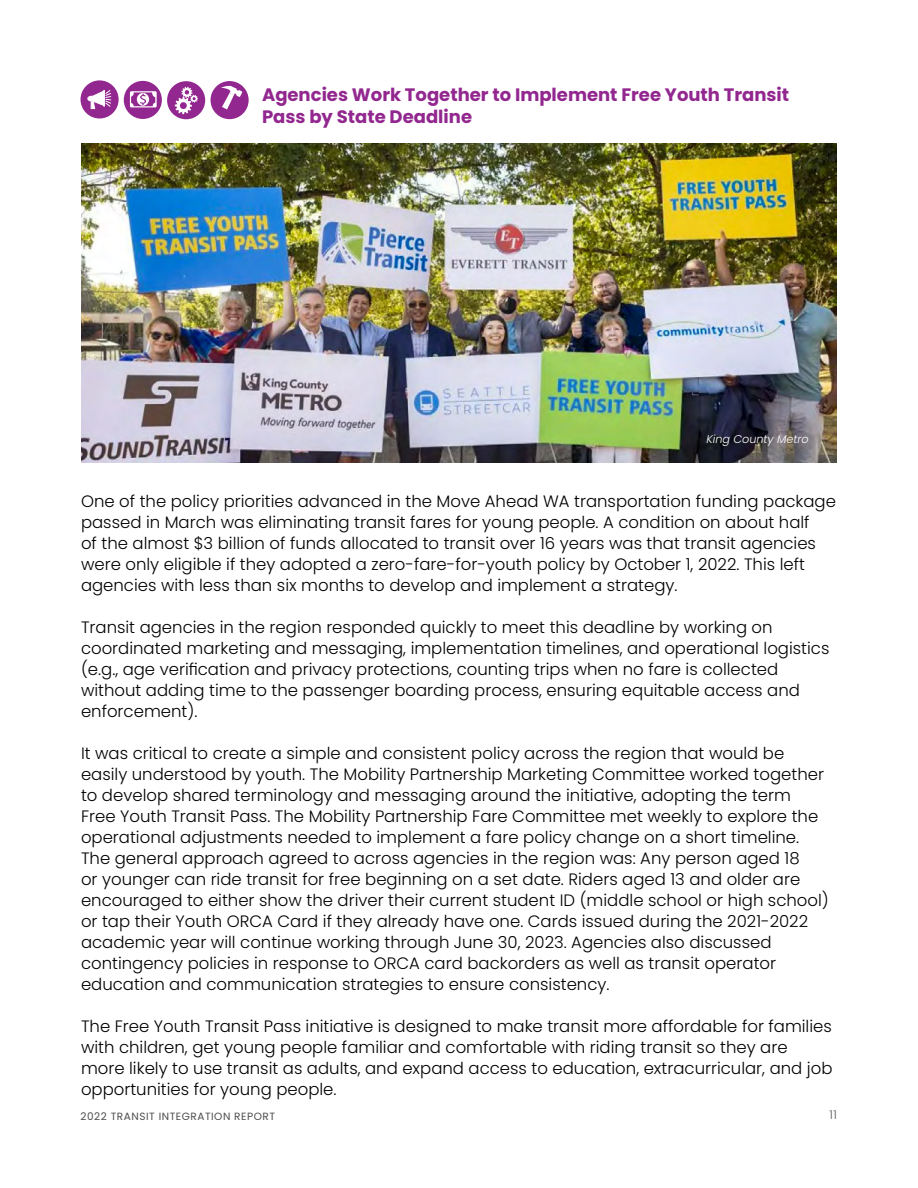
<style>
.page{position:relative;width:918px;height:1188px;background:#fff}
.page>*{position:absolute;margin:0;border:0;box-sizing:border-box;transform-origin:0 0}
.t1{font:700 18px/21.6px "Poppins";color:#92278f}
.Body{font:300 16.5px/21px "Poppins";color:#000}
.t2{font:300 12px "Poppins";color:#58595b}
.Body-2{font:italic 300 11.25px "Poppins";color:#fff}
.t3{font:10.5px "Poppins";letter-spacing:.05em;color:#4c4d4d}
</style>
<div class="page">
<div style="left:81px;top:80px;width:38px;height:39px;background:#92278f;border-radius:50%"></div>
<svg style="left:87px;top:89px;width:25px;height:21px"></svg>
<div style="left:124px;top:81px;width:38px;height:38px;background:#92278f;border-radius:50%"></div>
<svg style="left:130px;top:91px;width:27px;height:16px"></svg>
<div style="left:167px;top:81px;width:38px;height:38px;background:#92278f;border-radius:50%"></div>
<svg style="left:175px;top:87px;width:23px;height:27px"></svg>
<div style="left:211px;top:81px;width:38px;height:38px;background:#92278f;border-radius:50%"></div>
<svg style="left:221px;top:85px;width:21px;height:24px"></svg>
<img style="left:81px;top:144px;width:756px;height:318px">
<h3 class="t1" style="left:262px;top:84px;width:529px">Agencies Work Together to Implement Free Youth Transit<br>Pass by State Deadline</h3>
<p class="Body-2" style="left:706px;top:432px;width:104px">King County Metro</p>
<p class="Body" style="left:81px;top:491px;width:757px">One of the policy priorities advanced in the Move Ahead WA transportation funding package passed in March was eliminating transit fares for young people. A condition on about half<br>of the almost $3 billion of funds allocated to transit over 16 years was that transit agencies were only eligible if they adopted a zero-fare-for-youth policy by October 1, 2022. This left agencies with less than six months to develop and implement a strategy.</p>
<p class="Body" style="left:81px;top:617px;width:750px">Transit agencies in the region responded quickly to meet this deadline by working on coordinated marketing and messaging, implementation timelines, and operational logistics (e.g., age verification and privacy protections, counting trips when no fare is collected without adding time to the passenger boarding process, ensuring equitable access and enforcement).</p>
<p class="Body" style="left:81px;top:743px;width:745px">It was critical to create a simple and consistent policy across the region that would be easily understood by youth. The Mobility Partnership Marketing Committee worked together to develop shared terminology and messaging around the initiative, adopting the term Free Youth Transit Pass. The Mobility Partnership Fare Committee met weekly to explore the operational adjustments needed to implement a fare policy change on a short timeline.</p>
<p class="Body" style="left:81px;top:848px;width:749px">The general approach agreed to across agencies in the region was: Any person aged 18<br>or younger can ride transit for free beginning on a set date. Riders aged 13 and older are encouraged to either show the driver their current student ID (middle school or high school) or tap their Youth ORCA Card if they already have one. Cards issued during the 2021-2022 academic year will continue working through June 30, 2023. Agencies also discussed contingency policies in response to ORCA card backorders as well as transit operator education and communication strategies to ensure consistency.</p>
<p class="Body" style="left:81px;top:1016px;width:753px">The Free Youth Transit Pass initiative is designed to make transit more affordable for families with children, get young people familiar and comfortable with riding transit so they are more likely to use transit as adults, and expand access to education, extracurricular, and job opportunities for young people.</p>
<p class="t3" style="left:81px;top:1110px;width:196px">2022 TRANSIT INTEGRATION REPORT</p>
<p class="t2" style="left:829px;top:1108px;width:9px">11</p>
</div>
